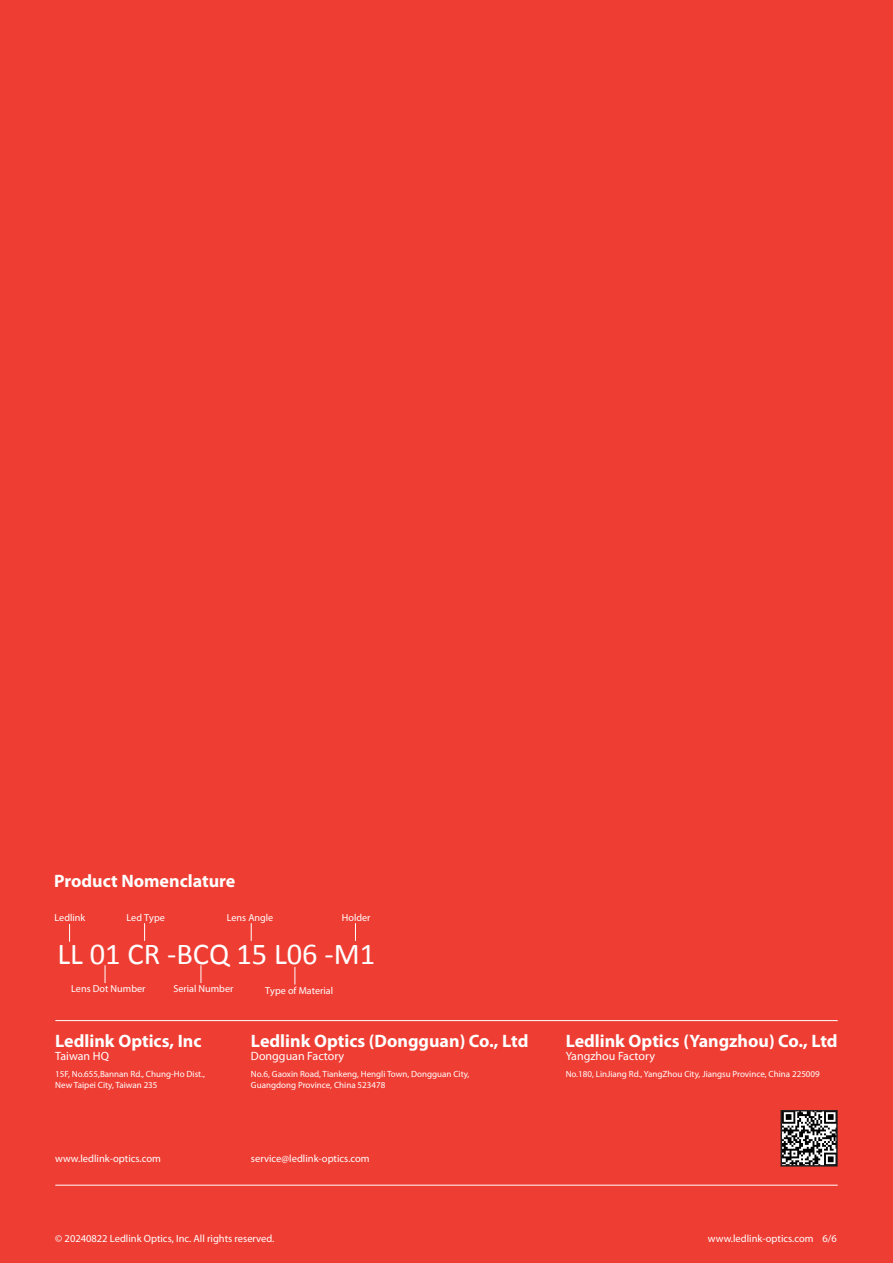
<style>
.page{position:relative;width:893px;height:1263px;background:#ee3e34}
.page>*{position:absolute;margin:0;border:0;box-sizing:border-box;transform-origin:0 0}
.t1{font:30.45px "Calibri";color:#fff}
.t2{font:700 18px "Myriad Pro";color:#fff}
.t3{font:12px "Myriad Pro";color:#fff}
.t4{font:10.5px "Myriad Pro";color:#fff}
.t5{font:10.2px "Myriad Pro";color:#fff}
.t6{font:9px/10.5px "Myriad Pro";color:#fff}
</style>
<div class="page">
<hr style="left:55px;top:1020px;width:783px;height:1px;background:#fff">
<hr style="left:55px;top:1185px;width:783px;height:1px;background:#fff">
<img style="left:783px;top:1113px;width:52px;height:50px">
<div style="left:780px;top:1110px;width:58px;height:56px;border:2px solid #231f20"></div>
<svg style="left:355px;top:923px;width:1px;height:18px"></svg>
<svg style="left:201px;top:965px;width:1px;height:18px"></svg>
<svg style="left:105px;top:965px;width:1px;height:18px"></svg>
<svg style="left:295px;top:967px;width:1px;height:17px"></svg>
<svg style="left:69px;top:924px;width:1px;height:18px"></svg>
<svg style="left:144px;top:923px;width:1px;height:18px"></svg>
<svg style="left:251px;top:923px;width:1px;height:18px"></svg>
<h2 class="t2" style="left:54px;top:869px;width:183px">Product Nomenclature</h2>
<p class="t5" style="left:55px;top:912px;width:32px">Ledlink</p>
<p class="t5" style="left:126px;top:912px;width:40px">Led Type</p>
<p class="t5" style="left:342px;top:912px;width:30px">Holder</p>
<p class="t5" style="left:227px;top:912px;width:48px">Lens Angle</p>
<h1 class="t1" style="left:57px;top:934px;width:319px">LL 01 CR -BCQ 15 L06 -M1</h1>
<p class="t5" style="left:71px;top:982px;width:76px">Lens Dot Number</p>
<p class="t5" style="left:173px;top:982px;width:62px">Serial Number</p>
<p class="t5" style="left:265px;top:984px;width:69px">Type of Material</p>
<h2 class="t2" style="left:55px;top:1029px;width:148px">Ledlink Optics, Inc</h2>
<h3 class="t3" style="left:55px;top:1049px;width:55px">Taiwan HQ</h3>
<p class="t6" style="left:55px;top:1069px;width:151px">15F, No.655,Bannan Rd., Chung-Ho Dist.,<br>New Taipei City, Taiwan 235</p>
<h2 class="t2" style="left:251px;top:1029px;width:279px">Ledlink Optics (Dongguan) Co., Ltd</h2>
<h3 class="t3" style="left:251px;top:1049px;width:95px">Dongguan Factory</h3>
<p class="t6" style="left:251px;top:1069px;width:220px">No.6, Gaoxin Road, Tiankeng, Hengli Town, Dongguan City,<br>Guangdong Province, China 523478</p>
<h2 class="t2" style="left:566px;top:1029px;width:273px">Ledlink Optics (Yangzhou) Co., Ltd</h2>
<h3 class="t3" style="left:566px;top:1049px;width:91px">Yangzhou Factory</h3>
<p class="t6" style="left:566px;top:1069px;width:256px">No.180, LinJiang Rd., YangZhou City, Jiangsu Province, China 225009</p>
<p class="t4" style="left:55px;top:1152px;width:107px">www.ledlink-optics.com</p>
<p class="t4" style="left:251px;top:1152px;width:120px">service@ledlink-optics.com</p>
<p class="t4" style="left:55px;top:1231px;width:221px">© 20240822 Ledlink Optics, Inc. All rights reserved.</p>
<p class="t4" style="left:708px;top:1231px;width:130px">www.ledlink-optics.com 6/6</p>
</div>
